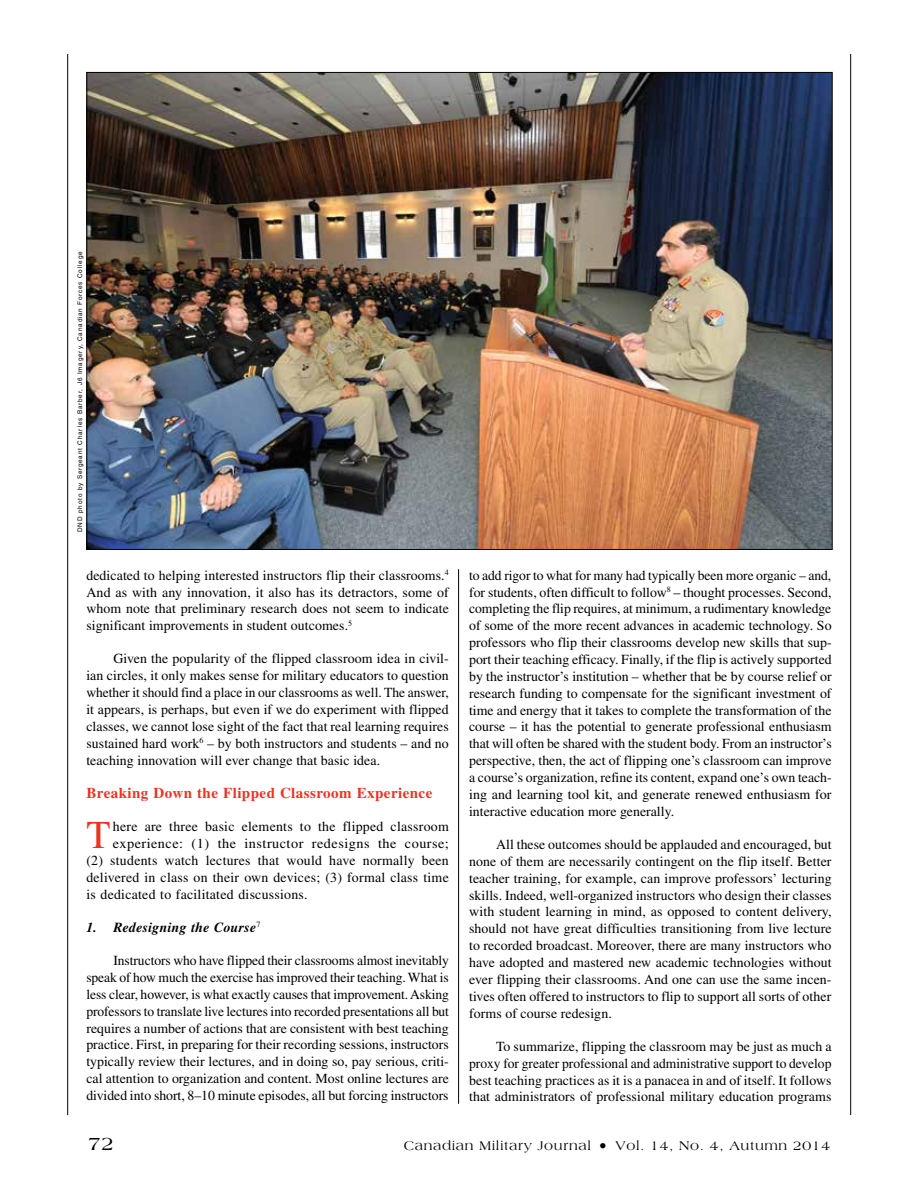
<style>
.page{position:relative;width:918px;height:1188px;background:#fff}
.page>*{position:absolute;margin:0;border:0;box-sizing:border-box;transform-origin:0 0}
.t1{font:39.3px "Times LT Std";color:#ee3124}
.t2{font:19.5px "Americana Std";color:#000}
.t3{font:700 15px "Times LT Std";letter-spacing:.03em;color:#ee3124}
.t4{font:13.8px/16.8px "Times LT Std";letter-spacing:.005em;color:#000;text-align:justify}
.t5{font:13.8px "Times LT Std";letter-spacing:.03em;color:#000}
.t6{font:italic 700 13.8px "Times LT Std";letter-spacing:.015em;color:#000}
.t7{font:13.5px "Americana Std";letter-spacing:.05em;color:#000}
.t8{font:6.3px "Helvetica LT Std";letter-spacing:.125em;color:#000}
.s1{font-size:16.5px}
</style>
<div class="page">
<hr style="left:850px;top:54px;width:1px;height:1061px;background:#000">
<hr style="left:67px;top:54px;width:1px;height:1061px;background:#000">
<hr style="left:458px;top:569px;width:1px;height:535px;background:#000">
<img style="left:88px;top:74px;width:743px;height:474px">
<p class="t8" style="left:76px;top:532px;width:282px;rotate:-90deg">DND photo by Sergeant Charles Barber, J6 Imagery, Canadian Forces College</p>
<p class="t4" style="left:86px;top:567px;width:364px">dedicated to helping interested instructors flip their classrooms.<sup>4<br></sup>And as with any innovation, it also has its detractors, some of whom note that preliminary research does not seem to indicate significant improvements in student outcomes.<sup>5</sup></p>
<p class="t4" style="left:86px;top:650px;width:364px;text-indent:27px">Given the popularity of the flipped classroom idea in civil&shy;ian circles, it only makes sense for military educators to question whether it should find a place in our classrooms as well. The answer, it appears, is perhaps, but even if we do experiment with flipped classes, we cannot lose sight of the fact that real learning requires sustained hard work<sup>6</sup> – by both instructors and students – and no teaching innovation will ever change that basic idea.</p>
<p class="t3" style="left:86px;top:784px;width:348px">Breaking Down the Flipped Classroom Experience</p>
<h1 class="t1" style="left:86px;top:813px;width:26px">T</h1>
<p class="t4" style="left:113px;top:818px;width:337px">here are three basic elements to the flipped classroom</p>
<p class="t5" style="left:113px;top:836px;width:338px">experience: (1) the instructor redesigns the course;</p>
<p class="t4" style="left:86px;top:852px;width:364px">(2) students watch lectures that would have normally been</p>
<p class="t4" style="left:86px;top:869px;width:364px">delivered in class on their own devices; (3) formal class time</p>
<p class="t4" style="left:86px;top:886px;width:223px">is dedicated to facilitated discussions.</p>
<p class="t6" style="left:86px;top:919px;width:176px">1. Redesigning the Course<sup>7</sup></p>
<p class="t4" style="left:86px;top:952px;width:364px;text-indent:27px">Instructors who have flipped their classrooms almost inevitably speak of how much the exercise has improved their teaching. What is less clear, however, is what exactly causes that improvement. Asking professors to translate live lectures into recorded presentations all but requires a number of actions that are consistent with best teaching practice. First, in preparing for their recording sessions, instructors typically review their lectures, and in doing so, pay serious, criti&shy;cal attention to organization and content. Most online lectures are divided into short, 8–10 minute episodes, all but forcing instructors</p>
<p class="t4" style="left:469px;top:567px;width:364px">to add rigor to what for many had typically been more organic – and, for students, often difficult to follow<sup>8</sup> – thought processes. Second, completing the flip requires, at minimum, a rudimentary knowledge of some of the more recent advances in academic technology. So professors who flip their classrooms develop new skills that sup&shy;port their teaching efficacy. Finally, if the flip is actively supported by the instructor’s institution – whether that be by course relief or research funding to compensate for the significant investment of time and energy that it takes to complete the transformation of the course – it has the potential to generate professional enthusiasm that will often be shared with the student body. From an instructor’s perspective, then, the act of flipping one’s classroom can improve a course’s organization, refine its content, expand one’s own teach&shy;ing and learning tool kit, and generate renewed enthusiasm for interactive education more generally.</p>
<p class="t4" style="left:469px;top:836px;width:364px;text-indent:27px">All these outcomes should be applauded and encouraged, but none of them are necessarily contingent on the flip itself. Better teacher training, for example, can improve professors’ lecturing skills. Indeed, well-organized instructors who design their classes with student learning in mind, as opposed to content delivery, should not have great difficulties transitioning from live lecture to recorded broadcast. Moreover, there are many instructors who have adopted and mastered new academic technologies without ever flipping their classrooms. And one can use the same incen&shy;tives often offered to instructors to flip to support all sorts of other forms of course redesign.</p>
<p class="t4" style="left:469px;top:1038px;width:364px;text-indent:27px">To summarize, flipping the classroom may be just as much a proxy for greater professional and administrative support to develop best teaching practices as it is a panacea in and of itself. It follows that administrators of professional military education programs</p>
<h2 class="t2" style="left:88px;top:1132px;width:28px">72</h2>
<p class="t7" style="left:404px;top:1138px;width:428px">Canadian Military Journal <span class="s1">•</span> Vol. 14, No. 4, Autumn 2014</p>
</div>
